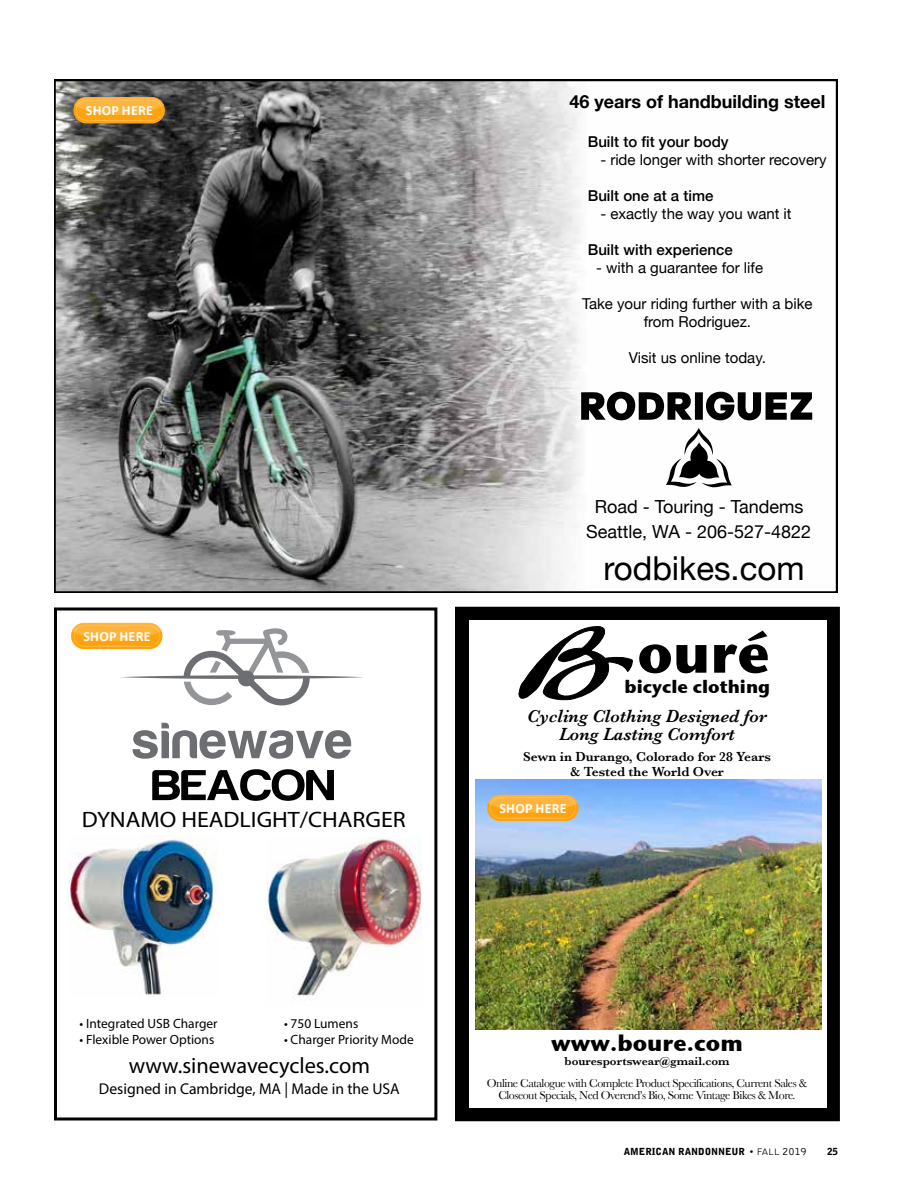
<style>
.page{position:relative;width:918px;height:1188px;background:#fff}
.page>*{position:absolute;margin:0;border:0;box-sizing:border-box;transform-origin:0 0}
.t1{font:55.2px "Stone Sans ITCTT Bold";color:#000}
.t2{font:44.7px "Harabara";color:#000;scale:1.12 1}
.t3{font:33px "Helvetica Neue";color:#000}
.t4{font:22.5px "Stone Sans ITCTT Bold";color:#000}
.t5{font:22.35px "Myriad Pro";color:#000;scale:1.08 1}
.t6{font:22.35px "Myriad Pro";color:#000}
.t7{font:italic 600 18px/18px "Baskerville";color:#000;text-align:center}
.t8{font:18px/24.8px "Helvetica Neue";color:#000;text-align:center}
.t9{font:700 18px "Helvetica Neue";color:#000}
.t10{font:17.85px "Stone Sans ITCTT Bold";color:#000}
.t11{font:15.6px "Myriad Pro";color:#000}
.t12{font:15px/18px "Helvetica Neue";color:#000;text-align:center}
.t13{font:500 15px "Helvetica Neue";color:#000}
.t14{font:700 14.1px "Calibri";letter-spacing:.015em;color:#fff}
.t15{font:600 13.5px/15px "Baskerville";color:#000;text-align:center}
.t16{font:13.35px "Myriad Pro";color:#000}
.t17{font:12px/12px "Baskerville";letter-spacing:-.04em;color:#000;text-align:center}
.t18{font:600 12px "Baskerville";color:#000}
.t19{font:900 9.75px "Bell Gothic BT";letter-spacing:-.005em;color:#000}
.s1{font-family:"Bell Gothic";font-weight:300}
.s2{font-weight:400}
.s3{font-weight:400;font-size:11.25px}
</style>
<div class="page">
<div style="left:456px;top:608px;width:383px;height:512px;background:#000"></div>
<div style="left:455px;top:607px;width:385px;height:514px;border:2px solid #000"></div>
<div style="left:469px;top:620px;width:358px;height:488px;background:#fff"></div>
<svg style="left:518px;top:626px;width:115px;height:74px"></svg>
<img style="left:476px;top:780px;width:345px;height:249px">
<div style="left:54px;top:608px;width:383px;height:512px;border:3px solid #000"></div>
<svg style="left:133px;top:723px;width:218px;height:36px"></svg>
<img style="left:69px;top:836px;width:149px;height:161px">
<img style="left:266px;top:838px;width:157px;height:160px">
<svg style="left:54px;top:80px;width:783px;height:513px"></svg>
<svg style="left:73px;top:97px;width:92px;height:26px;background:#f3a82e"></svg>
<svg style="left:71px;top:623px;width:292px;height:82px"></svg>
<svg style="left:487px;top:795px;width:92px;height:26px;background:#f7af39"></svg>
<p class="t14" style="left:86px;top:101px;width:69px">SHOP HERE</p>
<p class="t14" style="left:83px;top:627px;width:69px">SHOP HERE</p>
<h2 class="t2" style="left:152px;top:762px;width:165px">BEACON</h2>
<h3 class="t5" style="left:82px;top:806px;width:302px">DYNAMO HEADLIGHT/CHARGER</h3>
<p class="t9" style="left:569px;top:87px;width:257px">46 years of handbuilding steel</p>
<p class="t13" style="left:588px;top:130px;width:142px">Built to fit your body</p>
<p class="t12" style="left:600px;top:152px;width:228px">- ride longer with shorter recovery</p>
<p class="t13" style="left:588px;top:184px;width:127px">Built one at a time</p>
<p class="t12" style="left:600px;top:206px;width:193px">- exactly the way you want it</p>
<p class="t13" style="left:588px;top:238px;width:147px">Built with experience</p>
<p class="t12" style="left:596px;top:260px;width:168px">- with a guarantee for life</p>
<p class="t12" style="left:582px;top:296px;width:232px">Take your riding further with a bike from Rodriguez.</p>
<p class="t12" style="left:629px;top:350px;width:138px">Visit us online today.</p>
<p class="t8" style="left:586px;top:496px;width:226px">Road - Touring - Tandems<br>Seattle, WA - 206-527-4822</p>
<h3 class="t3" style="left:603px;top:544px;width:203px">rodbikes.com</h3>
<h1 class="t1" style="left:637px;top:618px;width:134px">ouré</h1>
<p class="t10" style="left:625px;top:675px;width:147px">bicycle clothing</p>
<p class="t7" style="left:527px;top:707px;width:241px">Cycling Clothing Designed for<br>Long Lasting Comfort</p>
<p class="t15" style="left:523px;top:749px;width:249px">Sewn in Durango, Colorado for 28 Years &amp; Tested the World Over</p>
<p class="t14" style="left:499px;top:799px;width:69px">SHOP HERE</p>
<p class="t16" style="left:80px;top:1015px;width:140px">• Integrated USB Charger</p>
<p class="t16" style="left:80px;top:1031px;width:136px">• Flexible Power Options</p>
<p class="t16" style="left:284px;top:1015px;width:76px">• 750 Lumens</p>
<p class="t16" style="left:284px;top:1031px;width:131px">• Charger Priority Mode</p>
<h3 class="t6" style="left:129px;top:1052px;width:243px">www.sinewavecycles.com</h3>
<p class="t11" style="left:99px;top:1079px;width:302px">Designed in Cambridge, MA | Made in the USA</p>
<h3 class="t4" style="left:551px;top:1029px;width:193px">www.boure.com</h3>
<p class="t18" style="left:565px;top:1054px;width:166px">bouresportswear@gmail.com</p>
<p class="t17" style="left:487px;top:1077px;width:322px">Online Catalogue with Complete Product Specifications, Current Sales &amp;<br>Closeout Specials, Ned Overend’s Bio, Some Vintage Bikes &amp; More.</p>
<p class="t19" style="left:624px;top:1145px;width:216px">AMERICAN RANDONNEUR <span class="s1">•</span> <span class="s2">FALL</span> <span class="s3">2019</span> 25</p>
</div>
